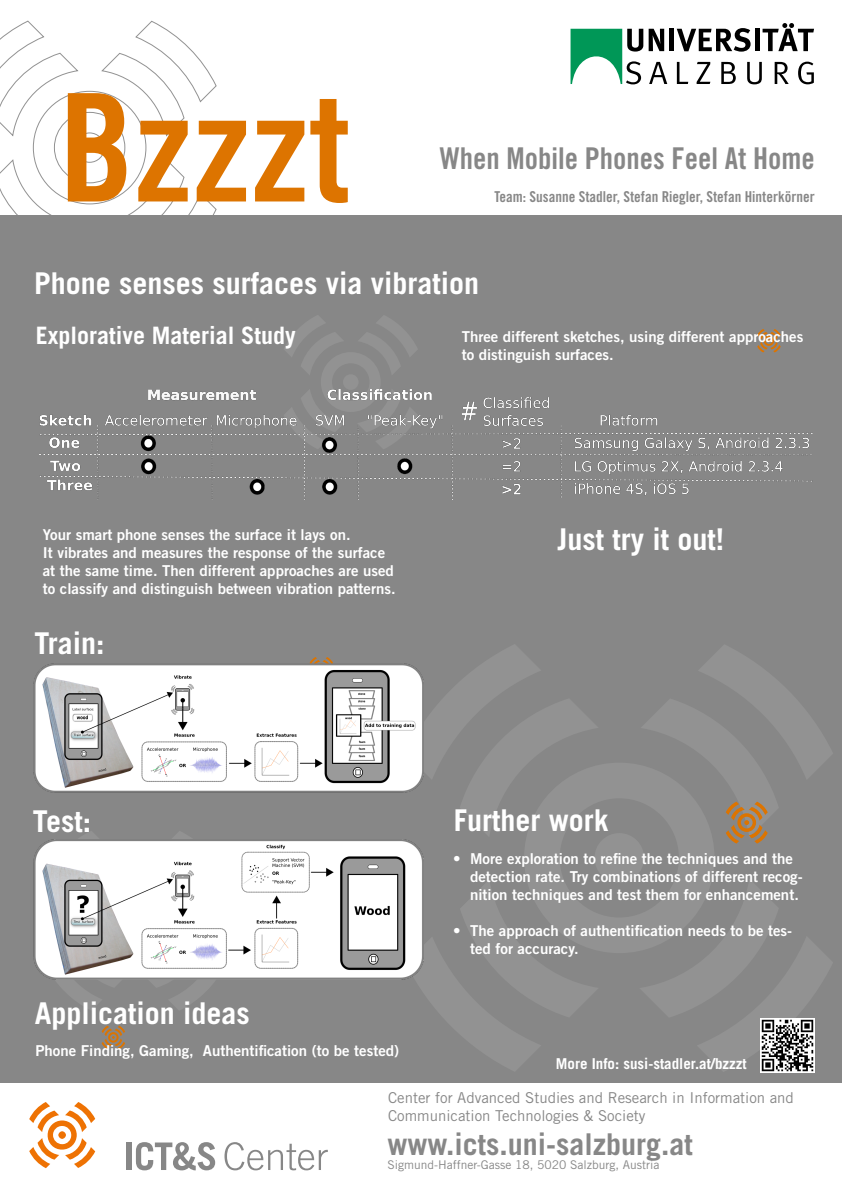
<style>
.page{position:relative;width:842px;height:1191px;background:#fff}
.page>*{position:absolute;margin:0;border:0;box-sizing:border-box;transform-origin:0 0}
.t1{font:150px "Trade Gothic Bold Cond Twenty";color:#dd7400}
.t2{font:700 30px "Trade Gothic";color:#fff}
.t3{font:30px "Trade Gothic Bold Cond Twenty";color:#878787}
.t4{font:700 30px "Trade Gothic";color:#878787}
.t5{font:700 24px "Trade Gothic";color:#fff}
.t6{font:15px/18px "Trade Gothic Bold Two";color:#fff}
.t7{font:15px/18px "Trade Gothic";color:#878787}
.t8{font:15px "Trade Gothic Bold Cond Twenty";color:#878787}
.t9{font:700 15px "Trade Gothic";color:#fff}
.t10{font:12px "Trade Gothic";color:#878787}
</style>
<div class="page">
<svg style="left:0;top:21px;width:217px;height:194px"></svg>
<div style="left:0;top:215px;width:842px;height:868px;background:#878787"></div>
<div style="left:127px;top:1142px;width:5px;height:28px;background:#878787"></div>
<svg style="left:136px;top:1142px;width:79px;height:28px"></svg>
<svg style="left:224px;top:1142px;width:104px;height:28px"></svg>
<svg style="left:29px;top:1102px;width:66px;height:66px"></svg>
<svg style="left:649px;top:62px;width:18px;height:22px"></svg>
<svg style="left:677px;top:62px;width:11px;height:22px"></svg>
<svg style="left:697px;top:62px;width:13px;height:22px"></svg>
<svg style="left:721px;top:62px;width:15px;height:22px"></svg>
<svg style="left:747px;top:62px;width:15px;height:22px"></svg>
<svg style="left:775px;top:62px;width:14px;height:22px"></svg>
<svg style="left:798px;top:62px;width:16px;height:22px"></svg>
<svg style="left:649px;top:29px;width:15px;height:22px"></svg>
<hr style="left:670px;top:29px;width:4px;height:22px;background:#000">
<svg style="left:677px;top:28px;width:73px;height:24px"></svg>
<hr style="left:755px;top:29px;width:4px;height:22px;background:#000">
<svg style="left:762px;top:23px;width:52px;height:28px"></svg>
<svg style="left:570px;top:29px;width:73px;height:55px"></svg>
<svg style="left:285px;top:316px;width:132px;height:73px"></svg>
<svg style="left:405px;top:645px;width:427px;height:427px"></svg>
<svg style="left:726px;top:801px;width:42px;height:42px"></svg>
<svg style="left:757px;top:329px;width:24px;height:23px"></svg>
<svg style="left:102px;top:1025px;width:23px;height:24px"></svg>
<svg style="left:51px;top:832px;width:142px;height:178px"></svg>
<img style="left:33px;top:656px;width:391px;height:159px">
<img style="left:33px;top:840px;width:390px;height:161px">
<img style="left:760px;top:1018px;width:54px;height:54px">
<img style="left:39px;top:389px;width:774px;height:110px">
<h1 class="t1" style="left:59px;top:57px;width:293px">Bzzzt</h1>
<h2 class="t3" style="left:440px;top:140px;width:376px">When Mobile Phones Feel At Home</h2>
<p class="t8" style="left:494px;top:187px;width:322px">Team: Susanne Stadler, Stefan Riegler, Stefan Hinterkörner</p>
<h2 class="t2" style="left:34px;top:265px;width:446px">Phone senses surfaces via vibration</h2>
<h3 class="t5" style="left:36px;top:320px;width:262px">Explorative Material Study</h3>
<p class="t6" style="left:462px;top:327px;width:343px">Three different sketches, using different approaches to distinguish surfaces.</p>
<p class="t6" style="left:43px;top:525px;width:354px">Your smart phone senses the surface it lays on.<br>It vibrates and measures the response of the surface at the same time. Then different approaches are used to classify and distinguish between vibration patterns.</p>
<h2 class="t2" style="left:35px;top:625px;width:72px">Train:</h2>
<h2 class="t2" style="left:557px;top:521px;width:168px">Just try it out!</h2>
<h2 class="t2" style="left:33px;top:803px;width:60px">Test:</h2>
<h2 class="t2" style="left:35px;top:995px;width:217px">Application ideas</h2>
<p class="t6" style="left:35px;top:1041px;width:365px">Phone Finding, Gaming, Authentification (to be tested)</p>
<h2 class="t2" style="left:454px;top:802px;width:156px">Further work</h2>
<p class="t6" style="left:470px;top:849px;width:334px;text-indent:-17px">• More exploration to refine the techniques and the detection rate. Try combinations of different recog&shy;nition techniques and test them for enhancement.</p>
<p class="t6" style="left:470px;top:921px;width:324px;text-indent:-17px">• The approach of authentification needs to be tes&shy;ted for accuracy.</p>
<p class="t9" style="left:556px;top:1054px;width:192px">More Info: susi-stadler.at/bzzzt</p>
<p class="t7" style="left:388px;top:1088px;width:407px">Center for Advanced Studies and Research in Information and<br>Communication Technologies &amp; Society</p>
<h2 class="t4" style="left:387px;top:1125px;width:307px">www.icts.uni-salzburg.at</h2>
<p class="t10" style="left:387px;top:1157px;width:274px">Sigmund-Haffner-Gasse 18, 5020 Salzburg, Austria</p>
</div>
